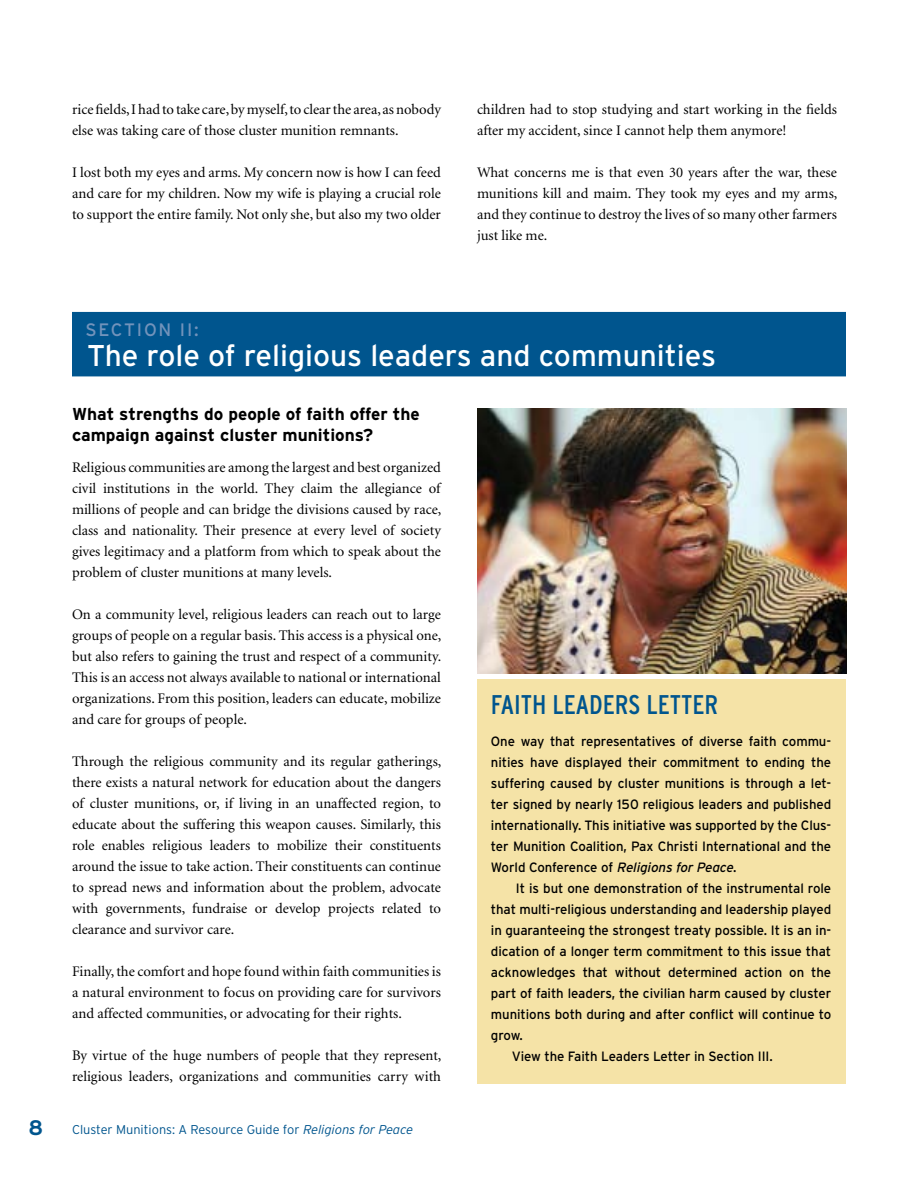
<style>
.page{position:relative;width:918px;height:1188px;background:#fff}
.page>*{position:absolute;margin:0;border:0;box-sizing:border-box;transform-origin:0 0}
.t1{font:30px "Interstate";color:#fff}
.t2{font:condensed 27px "Interstate";color:#00558e}
.t3{font:700 21px "Interstate";color:#00558e}
.t4{font:18px "Interstate";color:#7293bb}
.t5{font:700 17.25px/21px "Interstate";color:#000}
.t6{font:14.7px/21px "Minion";color:#000;text-align:justify}
.t7{font:13.5px/21px "Interstate";letter-spacing:-.005em;color:#000;text-align:justify}
.t8{font:300 12.75px "Interstate";color:#00558e}
.s1{font-style:italic}
</style>
<div class="page">
<div style="left:477px;top:680px;width:369px;height:404px;background:#f5e3a7"></div>
<img style="left:477px;top:408px;width:369px;height:266px">
<div style="left:72px;top:312px;width:774px;height:64px;background:#00558e"></div>
<p class="t6" style="left:72px;top:100px;width:370px">rice fields, I had to take care, by myself, to clear the area, as nobody else was taking care of those cluster munition remnants.</p>
<p class="t6" style="left:72px;top:163px;width:371px">I lost both my eyes and arms. My concern now is how I can feed and care for my children. Now my wife is playing a crucial role to support the entire family. Not only she, but also my two older</p>
<p class="t6" style="left:477px;top:100px;width:361px">children had to stop studying and start working in the fields after my accident, since I cannot help them anymore!</p>
<p class="t6" style="left:477px;top:163px;width:362px">What concerns me is that even 30 years after the war, these munitions kill and maim. They took my eyes and my arms, and they continue to destroy the lives of so many other farmers just like me.</p>
<p class="t4" style="left:86px;top:320px;width:25px">Secti</p>
<p class="t4" style="left:144px;top:320px;width:56px">on II:</p>
<h1 class="t1" style="left:87px;top:339px;width:631px">The role of religious leaders and communities</h1>
<p class="t5" style="left:72px;top:403px;width:349px">What strengths do people of faith offer the campaign against cluster munitions?</p>
<p class="t6" style="left:72px;top:458px;width:371px">Religious communities are among the largest and best organized civil institutions in the world. They claim the allegiance of millions of people and can bridge the divisions caused by race, class and nationality. Their presence at every level of society gives legitimacy and a platform from which to speak about the problem of cluster munitions at many levels.</p>
<p class="t6" style="left:72px;top:605px;width:371px">On a community level, religious leaders can reach out to large groups of people on a regular basis. This access is a physical one, but also refers to gaining the trust and respect of a community.<br>This is an access not always available to national or international organizations. From this position, leaders can educate, mobilize and care for groups of people.</p>
<p class="t6" style="left:72px;top:752px;width:371px">Through the religious community and its regular gatherings, there exists a natural network for education about the dangers of cluster munitions, or, if living in an unaffected region, to educate about the suffering this weapon causes. Similarly, this role enables religious leaders to mobilize their constituents around the issue to take action. Their constituents can continue to spread news and information about the problem, advocate with governments, fundraise or develop projects related to clearance and survivor care.</p>
<p class="t6" style="left:72px;top:962px;width:370px">Finally, the comfort and hope found within faith communities is a natural environment to focus on providing care for survivors and affected communities, or advocating for their rights.</p>
<p class="t6" style="left:72px;top:1046px;width:371px">By virtue of the huge numbers of people that they represent, religious leaders, organizations and communities carry with</p>
<h3 class="t3" style="left:29px;top:1116px;width:16px">8</h3>
<p class="t8" style="left:72px;top:1123px;width:342px">Cluster Munitions: A Resource Guide for <span class="s1">Religions for Peace</span></p>
<h2 class="t2" style="left:491px;top:689px;width:229px">FAITH LEADERS LETTER</h2>
<p class="t7" style="left:491px;top:730px;width:342px">One way that representatives of diverse faith commu&shy;nities have displayed their commitment to ending the suffering caused by cluster munitions is through a let&shy;ter signed by nearly 150 religious leaders and published internationally. This initiative was supported by the Clus&shy;ter Munition Coalition, Pax Christi International and the World Conference of <span class="s1">Religions for Peace</span>.</p>
<p class="t7" style="left:516px;top:877px;width:317px">It is but one demonstration of the instrumental role</p>
<p class="t7" style="left:491px;top:898px;width:342px">that multi-religious understanding and leadership played</p>
<p class="t7" style="left:491px;top:919px;width:342px">in guaranteeing the strongest treaty possible. It is an in-</p>
<p class="t7" style="left:491px;top:940px;width:342px">dication of a longer term commitment to this issue that</p>
<p class="t7" style="left:491px;top:961px;width:342px">acknowledges that without determined action on the</p>
<p class="t7" style="left:491px;top:982px;width:342px">part of faith leaders, the civilian harm caused by cluster</p>
<p class="t7" style="left:491px;top:1003px;width:342px">munitions both during and after conflict will continue to</p>
<p class="t7" style="left:491px;top:1024px;width:33px">grow.</p>
<p class="t7" style="left:512px;top:1045px;width:262px">View the Faith Leaders Letter in Section III.</p>
</div>
